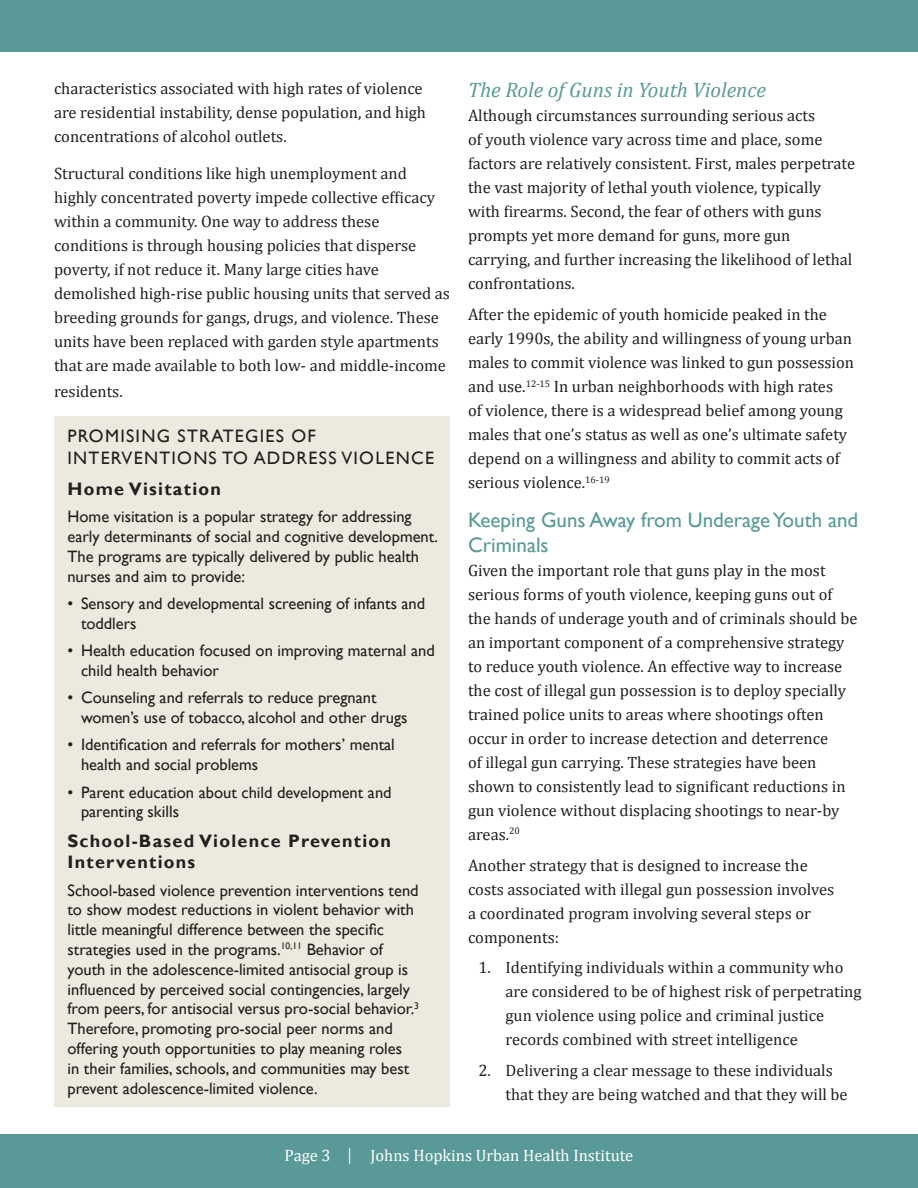
<style>
.page{position:relative;width:918px;height:1188px;background:#fff}
.page>*{position:absolute;margin:0;border:0;box-sizing:border-box;transform-origin:0 0}
.t1{font:21px/25.2px "Gill Sans";color:#599a98}
.t2{font:italic 21px "Cambria";color:#599a98}
.t3{font:700 18px/21.6px "Gill Sans";letter-spacing:.07em;color:#231f20}
.t4{font:18px/21.6px "Gill Sans";letter-spacing:.07em;color:#231f20}
.t5{font:16.5px/24px "Cambria";color:#231f20}
.t6{font:16.5px/19.8px "Gill Sans";color:#231f20}
.t7{font:16.5px "Cambria";color:#fff}
</style>
<div class="page">
<div style="left:0;top:0;width:918px;height:52px;background:#599a98"></div>
<div style="left:0;top:1135px;width:918px;height:53px;background:#599a98"></div>
<div style="left:54px;top:416px;width:396px;height:691px;background:#eceade"></div>
<p class="t5" style="left:54px;top:76px;width:374px">characteristics associated with high rates of violence are residential instability, dense population, and high concentrations of alcohol outlets.</p>
<p class="t5" style="left:54px;top:162px;width:397px">Structural conditions like high unemployment and highly concentrated poverty impede collective efficacy within a community. One way to address these conditions is through housing policies that disperse poverty, if not reduce it. Many large cities have demolished high-rise public housing units that served as breeding grounds for gangs, drugs, and violence. These units have been replaced with garden style apartments that are made available to both low- and middle-income residents.</p>
<p class="t4" style="left:68px;top:426px;width:368px">PROMISING STRATEGIES OF<br>INTERVENTIONS TO ADDRESS VIOLENCE</p>
<p class="t3" style="left:68px;top:478px;width:155px">Home Visitation</p>
<p class="t6" style="left:68px;top:507px;width:372px">Home visitation is a popular strategy for addressing early determinants of social and cognitive development.<br>The programs are typically delivered by public health nurses and aim to provide:</p>
<p class="t6" style="left:81px;top:594px;width:346px;text-indent:-14px">• Sensory and developmental screening of infants and toddlers</p>
<p class="t6" style="left:81px;top:641px;width:355px;text-indent:-14px">• Health education focused on improving maternal and child health behavior</p>
<p class="t6" style="left:81px;top:688px;width:328px;text-indent:-14px">• Counseling and referrals to reduce pregnant women’s use of tobacco, alcohol and other drugs</p>
<p class="t6" style="left:81px;top:735px;width:315px;text-indent:-14px">• Identification and referrals for mothers’ mental health and social problems</p>
<p class="t6" style="left:81px;top:782px;width:312px;text-indent:-14px">• Parent education about child development and parenting skills</p>
<p class="t3" style="left:68px;top:830px;width:325px">School-Based Violence Prevention<br>Interventions</p>
<p class="t6" style="left:68px;top:880px;width:353px">School-based violence prevention interventions tend to show modest reductions in violent behavior with little meaningful difference between the specific strategies used in the programs.<sup>10,11</sup> Behavior of youth in the adolescence-limited antisocial group is influenced by perceived social contingencies, largely from peers, for antisocial versus pro-social behavior.<sup>3<br></sup>Therefore, promoting pro-social peer norms and offering youth opportunities to play meaning roles<br>in their families, schools, and communities may best prevent adolescence-limited violence.</p>
<p class="t2" style="left:468px;top:77px;width:300px">The Role of Guns in Youth Violence</p>
<p class="t5" style="left:468px;top:104px;width:389px">Although circumstances surrounding serious acts<br>of youth violence vary across time and place, some factors are relatively consistent. First, males perpetrate the vast majority of lethal youth violence, typically with firearms. Second, the fear of others with guns prompts yet more demand for guns, more gun carrying, and further increasing the likelihood of lethal confrontations.</p>
<p class="t5" style="left:468px;top:302px;width:388px">After the epidemic of youth homicide peaked in the early 1990s, the ability and willingness of young urban males to commit violence was linked to gun possession and use.<sup>12-15</sup> In urban neighborhoods with high rates<br>of violence, there is a widespread belief among young males that one’s status as well as one’s ultimate safety depend on a willingness and ability to commit acts of serious violence.<sup>16-19</sup></p>
<p class="t1" style="left:468px;top:508px;width:392px">Keeping Guns Away from Underage Youth and<br>Criminals</p>
<p class="t5" style="left:468px;top:558px;width:391px">Given the important role that guns play in the most serious forms of youth violence, keeping guns out of the hands of underage youth and of criminals should be an important component of a comprehensive strategy to reduce youth violence. An effective way to increase the cost of illegal gun possession is to deploy specially trained police units to areas where shootings often occur in order to increase detection and deterrence<br>of illegal gun carrying. These strategies have been shown to consistently lead to significant reductions in gun violence without displacing shootings to near-by areas.<sup>20</sup></p>
<p class="t5" style="left:468px;top:853px;width:368px">Another strategy that is designed to increase the costs associated with illegal gun possession involves a coordinated program involving several steps or components:</p>
<p class="t5" style="left:506px;top:956px;width:358px;text-indent:-27px">1. Identifying individuals within a community who are considered to be of highest risk of perpetrating gun violence using police and criminal justice records combined with street intelligence</p>
<p class="t5" style="left:506px;top:1059px;width:344px;text-indent:-27px">2. Delivering a clear message to these individuals that they are being watched and that they will be</p>
<p class="t7" style="left:285px;top:1146px;width:48px">Page 3</p>
<p class="t7" style="left:370px;top:1146px;width:264px">Johns Hopkins Urban Health Institute</p>
</div>
